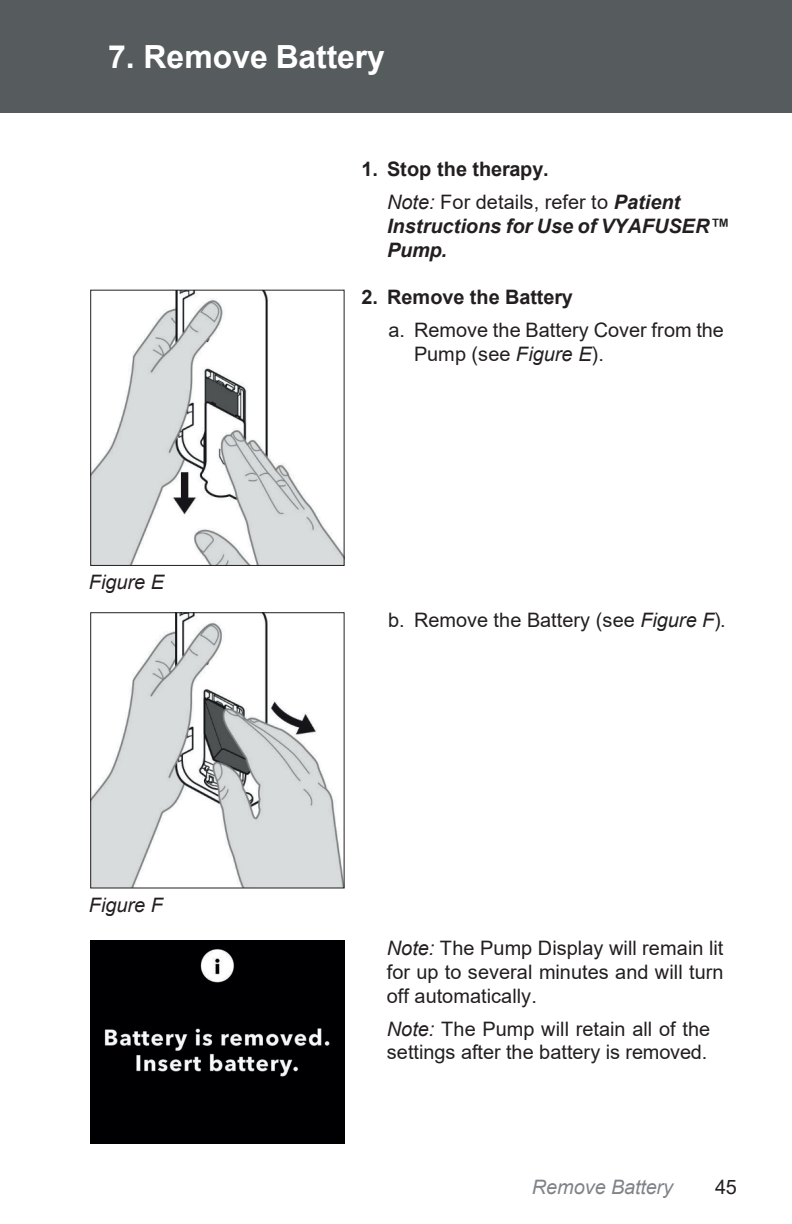
<style>
.page{position:relative;width:792px;height:1224px;background:#fff}
.page>*{position:absolute;margin:0;border:0;box-sizing:border-box;transform-origin:0 0}
.t1{font:700 32px "Arial";color:#fff}
.t2{font:20px/23.8px "Arial";color:#231f20}
.t3{font:italic 700 20px/23.8px "Arial";color:#231f20}
.t4{font:700 20px "Arial";color:#231f20}
.t5{font:italic 20px "Arial";color:#231f20}
.t6{font:italic 20px "Arial";color:#7f8488}
.s1{font-weight:700}
.s2{font-style:italic}
.s3{font-weight:700;font-style:italic}
</style>
<div class="page">
<div style="left:0;top:0;width:792px;height:112px;background:#565b5d"></div>
<img style="left:92px;top:292px;width:251px;height:272px">
<div style="left:90px;top:290px;width:255px;height:276px;border:1px solid #231f20"></div>
<img style="left:90px;top:940px;width:254px;height:204px">
<img style="left:92px;top:614px;width:251px;height:272px">
<div style="left:90px;top:612px;width:255px;height:276px;border:1px solid #231f20"></div>
<h1 class="t1" style="left:108px;top:34px;width:278px">7. Remove Battery</h1>
<p class="t5" style="left:89px;top:569px;width:77px">Figure E</p>
<p class="t5" style="left:89px;top:892px;width:76px">Figure F</p>
<p class="t2" style="left:387px;top:152px;width:295px;line-height:33.2px;text-indent:-26px"><span class="s1">1. Stop the therapy.<br></span><span class="s2">Note:</span> For details, refer to <span class="s3">Patient</span></p>
<p class="t3" style="left:387px;top:215px;width:344px">Instructions for Use of VYAFUSER™<br>Pump.</p>
<p class="t4" style="left:361px;top:283px;width:213px">2. Remove the Battery</p>
<p class="t2" style="left:414px;top:318px;width:312px;text-indent:-26px">a. Remove the Battery Cover from the<br>Pump (see <span class="s2">Figure E</span>).</p>
<p class="t2" style="left:388px;top:608px;width:339px">b. Remove the Battery (see <span class="s2">Figure F</span>).</p>
<p class="t2" style="left:387px;top:936px;width:338px;text-align:justify"><span class="s2">Note:</span> The Pump Display will remain lit for up to several minutes and will turn off automatically.</p>
<p class="t2" style="left:387px;top:1017px;width:325px"><span class="s2">Note:</span> The Pump will retain all of the settings after the battery is removed.</p>
<p class="t6" style="left:532px;top:1174px;width:143px">Remove Battery</p>
<p class="t2" style="left:715px;top:1174px;width:23px">45</p>
</div>
